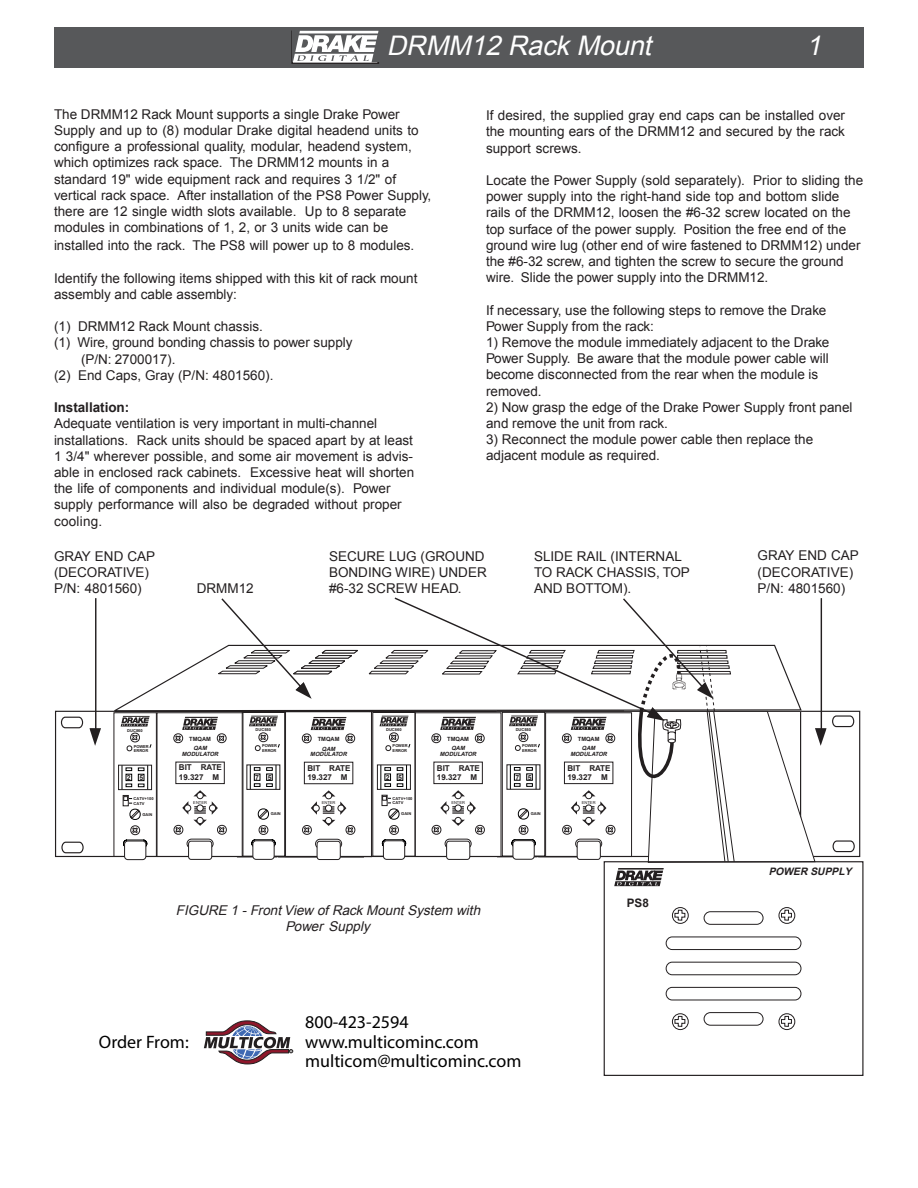
<style>
.page{position:relative;width:918px;height:1188px;background:#fff}
.page>*{position:absolute;margin:0;border:0;box-sizing:border-box;transform-origin:0 0}
.t1{font:italic 27px "Arial";color:#fff}
.t2{font:18px/19.5px "Myriad";color:#000}
.t3{font:13.5px/16.2px "Arial";color:#231f20}
.t4{font:italic 13.5px/16.2px "Arial";color:#231f20;text-align:center}
.t5{font:700 13.5px "Arial";color:#231f20}
.t6{font:700 11.7px "Arial";color:#231f20}
.t7{font:italic 700 10.35px "Arial";color:#231f20}
.t8{font:700 8.1px/9.8px "Arial";color:#231f20}
.t9{font:700 6.9px "Arial";color:#231f20}
.t10{font:italic 700 5.7px/5.7px "Arial";color:#231f20;text-align:center}
.t11{font:700 5.7px "Arial";color:#231f20}
.t12{font:700 4.05px/4.3px "Arial";color:#231f20}
.t13{font:4.05px "Arial";color:#231f20}
</style>
<div class="page">
<div style="left:54px;top:27px;width:810px;height:41px;background:#57585a"></div>
<svg style="left:61px;top:841px;width:23px;height:13px"></svg>
<svg style="left:113px;top:644px;width:255px;height:68px"></svg>
<div style="left:604px;top:861px;width:259px;height:215px;border:1px solid #231f20"></div>
<hr style="left:618px;top:868px;width:46px;height:2px;background:#231f20">
<svg style="left:614px;top:871px;width:49px;height:15px"></svg>
<svg style="left:666px;top:907px;width:136px;height:123px"></svg>
<div style="left:113px;top:712px;width:44px;height:145px;border:1px solid #231f20"></div>
<svg style="left:118px;top:716px;width:34px;height:132px"></svg>
<div style="left:125px;top:841px;width:21px;height:19px;background:#fff;border-radius:3px"></div>
<div style="left:124px;top:841px;width:22px;height:19px;border:1px solid #231f20;border-radius:3px"></div>
<hr style="left:321px;top:857px;width:43px;height:1px;background:#231f20">
<hr style="left:278px;top:857px;width:43px;height:1px;background:#231f20">
<hr style="left:237px;top:857px;width:40px;height:1px;background:#231f20">
<div style="left:157px;top:712px;width:86px;height:145px;border:1px solid #231f20"></div>
<div style="left:176px;top:762px;width:49px;height:22px;border:1px solid #231f20"></div>
<div style="left:187px;top:839px;width:27px;height:10px;border:1px solid #231f20;border-radius:5px"></div>
<hr style="left:185px;top:717px;width:33px;height:1px;background:#231f20">
<div style="left:189px;top:841px;width:23px;height:18px;background:#fff;border-radius:3px"></div>
<div style="left:188px;top:841px;width:24px;height:19px;border:1px solid #231f20;border-radius:3px"></div>
<svg style="left:173px;top:719px;width:54px;height:25px"></svg>
<svg style="left:173px;top:790px;width:54px;height:45px"></svg>
<div style="left:242px;top:712px;width:43px;height:145px;border:1px solid #231f20"></div>
<svg style="left:249px;top:716px;width:29px;height:10px"></svg>
<svg style="left:246px;top:732px;width:34px;height:114px"></svg>
<div style="left:253px;top:841px;width:21px;height:18px;background:#fff;border-radius:3px"></div>
<div style="left:252px;top:840px;width:23px;height:20px;border:1px solid #231f20;border-radius:3px"></div>
<div style="left:285px;top:711px;width:87px;height:146px;border:1px solid #231f20"></div>
<div style="left:304px;top:762px;width:49px;height:22px;border:1px solid #231f20"></div>
<div style="left:315px;top:839px;width:27px;height:10px;border:1px solid #231f20;border-radius:5px"></div>
<hr style="left:313px;top:717px;width:33px;height:1px;background:#231f20">
<div style="left:317px;top:841px;width:23px;height:19px;background:#fff;border-radius:3px"></div>
<div style="left:317px;top:841px;width:24px;height:19px;border:1px solid #231f20;border-radius:3px"></div>
<svg style="left:301px;top:719px;width:54px;height:25px"></svg>
<svg style="left:302px;top:790px;width:53px;height:45px"></svg>
<div style="left:291px;top:31px;width:88px;height:33px;border:1px solid #231f20"></div>
<svg style="left:293px;top:31px;width:86px;height:31px"></svg>
<hr style="left:95px;top:598px;width:1px;height:137px;background:#231f20">
<svg style="left:60px;top:716px;width:41px;height:30px"></svg>
<svg style="left:218px;top:598px;width:141px;height:101px"></svg>
<svg style="left:368px;top:597px;width:487px;height:266px"></svg>
<svg style="left:204px;top:1021px;width:89px;height:43px"></svg>
<h1 class="t1" style="left:387px;top:28px;width:273px">DRMM12 Rack Mount</h1>
<h1 class="t1" style="left:806px;top:28px;width:24px">1</h1>
<p class="t3" style="left:54px;top:106px;width:379px">The DRMM12 Rack Mount supports a single Drake Power Supply and up to (8) modular Drake digital headend units to configure a professional quality, modular, headend system, which optimizes rack space. The DRMM12 mounts in a standard 19" wide equipment rack and requires 3 1/2" of vertical rack space. After installation of the PS8 Power Supply, there are 12 single width slots available. Up to 8 separate modules in combinations of 1, 2, or 3 units wide can be</p>
<p class="t3" style="left:54px;top:237px;width:362px">installed into the rack. The PS8 will power up to 8 modules.</p>
<p class="t3" style="left:54px;top:270px;width:365px">Identify the following items shipped with this kit of rack mount assembly and cable assembly:</p>
<p class="t3" style="left:54px;top:319px;width:210px">(1) DRMM12 Rack Mount chassis.</p>
<p class="t3" style="left:54px;top:335px;width:300px">(1) Wire, ground bonding chassis to power supply</p>
<p class="t3" style="left:81px;top:351px;width:96px">(P/N: 2700017).</p>
<p class="t3" style="left:54px;top:367px;width:221px">(2) End Caps, Gray (P/N: 4801560).</p>
<p class="t5" style="left:54px;top:399px;width:77px">Installation:</p>
<p class="t3" style="left:54px;top:416px;width:362px">Adequate ventilation is very important in multi-channel installations. Rack units should be spaced apart by at least 1 3/4" wherever possible, and some air movement is advis&shy;able in enclosed rack cabinets. Excessive heat will shorten the life of components and individual module(s). Power supply performance will also be degraded without proper cooling.</p>
<p class="t3" style="left:486px;top:108px;width:361px;text-align:justify">If desired, the supplied gray end caps can be installed over the mounting ears of the DRMM12 and secured by the rack support screws.</p>
<p class="t3" style="left:486px;top:172px;width:379px">Locate the Power Supply (sold separately). Prior to sliding the power supply into the right-hand side top and bottom slide rails of the DRMM12, loosen the #6-32 screw located on the top surface of the power supply. Position the free end of the ground wire lug (other end of wire fastened to DRMM12) under the #6-32 screw, and tighten the screw to secure the ground wire. Slide the power supply into the DRMM12.</p>
<p class="t3" style="left:486px;top:302px;width:342px">If necessary, use the following steps to remove the Drake<br>Power Supply from the rack:</p>
<p class="t3" style="left:486px;top:334px;width:345px">1) Remove the module immediately adjacent to the Drake Power Supply. Be aware that the module power cable will become disconnected from the rear when the module is removed.</p>
<p class="t3" style="left:486px;top:399px;width:368px">2) Now grasp the edge of the Drake Power Supply front panel and remove the unit from rack.</p>
<p class="t3" style="left:486px;top:432px;width:329px">3) Reconnect the module power cable then replace the adjacent module as required.</p>
<p class="t3" style="left:54px;top:548px;width:103px">GRAY END CAP (DECORATIVE)<br>P/N: 4801560)</p>
<p class="t3" style="left:329px;top:548px;width:159px">SECURE LUG (GROUND<br>BONDING WIRE) UNDER #6-32 SCREW HEAD.</p>
<p class="t3" style="left:534px;top:548px;width:157px">SLIDE RAIL (INTERNAL<br>TO RACK CHASSIS, TOP<br>AND BOTTOM).</p>
<p class="t3" style="left:197px;top:581px;width:58px">DRMM12</p>
<p class="t12" style="left:127px;top:728px;width:17px">DUC860</p>
<p class="t12" style="left:134px;top:744px;width:17px">POWER<br>ERROR</p>
<p class="t9" style="left:127px;top:773px;width:18px">2 5</p>
<p class="t11" style="left:189px;top:735px;width:23px">TMQAM</p>
<p class="t10" style="left:182px;top:746px;width:40px">QAM<br>MODULATOR</p>
<p class="t8" style="left:179px;top:763px;width:45px">BIT RATE<br>19.327 M</p>
<p class="t12" style="left:256px;top:728px;width:17px">DUC550</p>
<p class="t12" style="left:262px;top:744px;width:17px">POWER<br>ERROR</p>
<p class="t9" style="left:255px;top:773px;width:18px">7 5</p>
<p class="t11" style="left:318px;top:735px;width:23px">TMQAM</p>
<p class="t10" style="left:310px;top:746px;width:40px">QAM<br>MODULATOR</p>
<p class="t8" style="left:307px;top:763px;width:45px">BIT RATE<br>19.327 M</p>
<p class="t12" style="left:386px;top:728px;width:17px">DUC860</p>
<p class="t12" style="left:393px;top:744px;width:17px">POWER<br>ERROR</p>
<p class="t9" style="left:386px;top:773px;width:18px">2 5</p>
<p class="t11" style="left:447px;top:735px;width:23px">TMQAM</p>
<p class="t10" style="left:440px;top:746px;width:40px">QAM<br>MODULATOR</p>
<p class="t8" style="left:437px;top:763px;width:45px">BIT RATE<br>19.327 M</p>
<p class="t12" style="left:516px;top:728px;width:17px">DUC550</p>
<p class="t12" style="left:522px;top:744px;width:17px">POWER<br>ERROR</p>
<p class="t9" style="left:515px;top:773px;width:18px">7 5</p>
<p class="t11" style="left:578px;top:735px;width:23px">TMQAM</p>
<p class="t10" style="left:570px;top:746px;width:40px">QAM<br>MODULATOR</p>
<p class="t8" style="left:567px;top:763px;width:45px">BIT RATE<br>19.327 M</p>
<p class="t12" style="left:134px;top:796px;width:22px">CATV+100</p>
<p class="t12" style="left:142px;top:812px;width:12px">GAIN</p>
<p class="t12" style="left:134px;top:801px;width:12px">CATV</p>
<p class="t13" style="left:193px;top:800px;width:15px">ENTER</p>
<p class="t12" style="left:271px;top:812px;width:12px">GAIN</p>
<p class="t13" style="left:322px;top:800px;width:15px">ENTER</p>
<p class="t12" style="left:392px;top:796px;width:22px">CATV+100</p>
<p class="t12" style="left:401px;top:812px;width:12px">GAIN</p>
<p class="t12" style="left:392px;top:801px;width:12px">CATV</p>
<p class="t13" style="left:451px;top:800px;width:15px">ENTER</p>
<p class="t12" style="left:531px;top:812px;width:12px">GAIN</p>
<p class="t13" style="left:582px;top:800px;width:15px">ENTER</p>
<p class="t4" style="left:176px;top:903px;width:310px">FIGURE 1 - Front View of Rack Mount System with<br>Power Supply</p>
<h2 class="t2" style="left:99px;top:1033px;width:91px">Order From:</h2>
<h2 class="t2" style="left:305px;top:1013px;width:218px">800-423-2594 www.multicominc.com multicom@multicominc.com</h2>
<p class="t6" style="left:627px;top:895px;width:24px">PS8</p>
<p class="t3" style="left:758px;top:548px;width:103px">GRAY END CAP (DECORATIVE)<br>P/N: 4801560)</p>
<p class="t7" style="left:769px;top:864px;width:87px">POWER SUPPLY</p>
</div>
